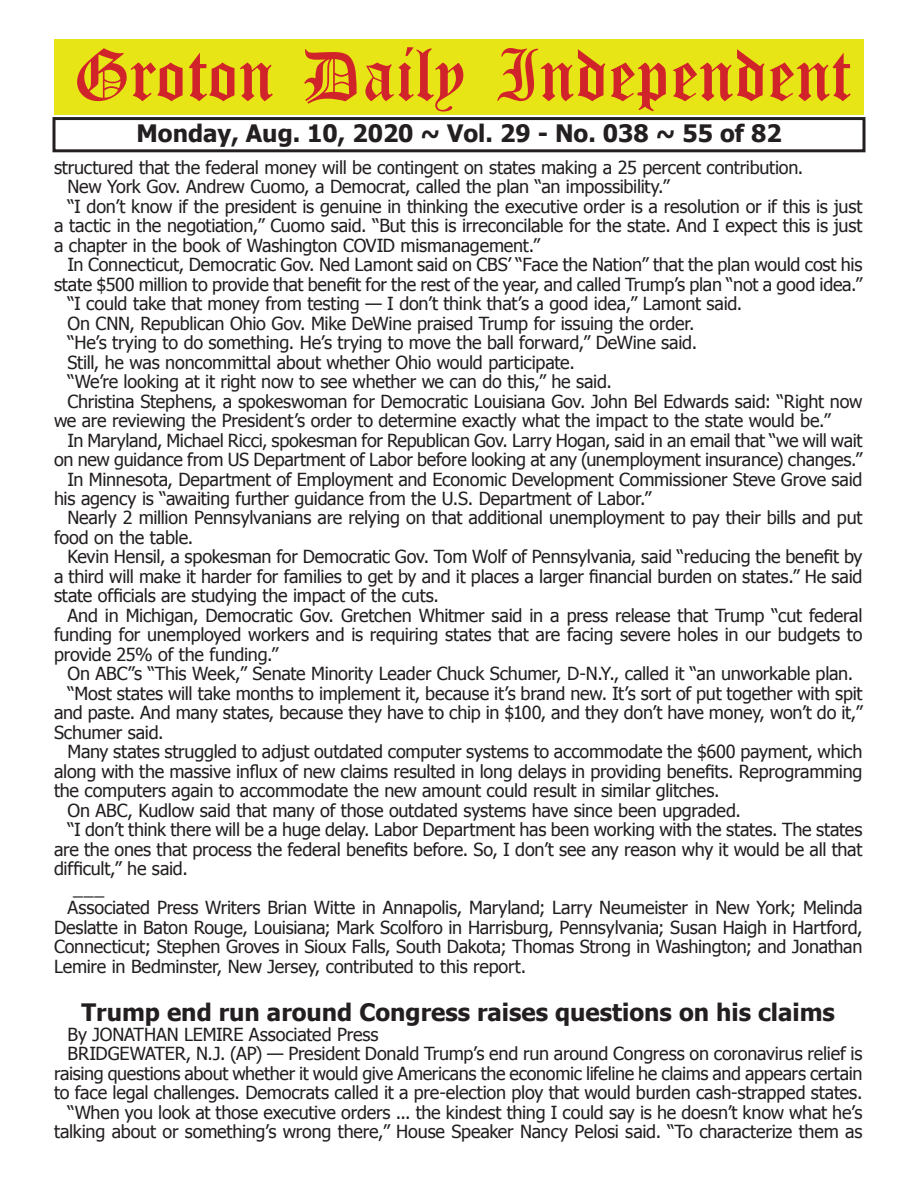
<style>
.page{position:relative;width:918px;height:1188px;background:#fff}
.page>*{position:absolute;margin:0;border:0;box-sizing:border-box;transform-origin:0 0}
.t1{font:54px "Old English Five";color:#d1232a}
.t2{font:700 24px "Tahoma";color:#231f20}
.t3{font:18px "Tahoma";letter-spacing:-.015em;color:#231f20}
</style>
<div class="page">
<div style="left:52px;top:117px;width:814px;height:35px;border:3px solid #231f20"></div>
<div style="left:54px;top:40px;width:810px;height:75px;background:#e7e515"></div>
<h1 class="t1" style="left:73px;top:50px;width:779px">Groton Daily Independent</h1>
<h2 class="t2" style="left:136px;top:116px;width:647px">Monday, Aug. 10, 2020 ~ Vol. 29 - No. 038 ~ 55 of 82</h2>
<p class="t3" style="left:54px;top:155px;width:751px">structured that the federal money will be contingent on states making a 25 percent contribution.</p>
<p class="t3" style="left:68px;top:174px;width:604px">New York Gov. Andrew Cuomo, a Democrat, called the plan “an impossibility.”</p>
<p class="t3" style="left:68px;top:194px;width:796px">“I don’t know if the president is genuine in thinking the executive order is a resolution or if this is just</p>
<p class="t3" style="left:54px;top:213px;width:810px">a tactic in the negotiation,” Cuomo said. “But this is irreconcilable for the state. And I expect this is just</p>
<p class="t3" style="left:54px;top:233px;width:488px">a chapter in the book of Washington COVID mismanagement.”</p>
<p class="t3" style="left:68px;top:252px;width:797px">In Connecticut, Democratic Gov. Ned Lamont said on CBS’ “Face the Nation” that the plan would cost his</p>
<p class="t3" style="left:54px;top:272px;width:810px">state $500 million to provide that benefit for the rest of the year, and called Trump’s plan “not a good idea.”</p>
<p class="t3" style="left:68px;top:291px;width:676px">“I could take that money from testing — I don’t think that’s a good idea,” Lamont said.</p>
<p class="t3" style="left:68px;top:311px;width:629px">On CNN, Republican Ohio Gov. Mike DeWine praised Trump for issuing the order.</p>
<p class="t3" style="left:68px;top:330px;width:631px">“He’s trying to do something. He’s trying to move the ball forward,” DeWine said.</p>
<p class="t3" style="left:68px;top:350px;width:509px">Still, he was noncommittal about whether Ohio would participate.</p>
<p class="t3" style="left:68px;top:369px;width:546px">“We’re looking at it right now to see whether we can do this,” he said.</p>
<p class="t3" style="left:68px;top:389px;width:797px">Christina Stephens, a spokeswoman for Democratic Louisiana Gov. John Bel Edwards said: “Right now</p>
<p class="t3" style="left:54px;top:408px;width:778px">we are reviewing the President’s order to determine exactly what the impact to the state would be.”</p>
<p class="t3" style="left:68px;top:428px;width:796px">In Maryland, Michael Ricci, spokesman for Republican Gov. Larry Hogan, said in an email that “we will wait</p>
<p class="t3" style="left:54px;top:447px;width:810px">on new guidance from US Department of Labor before looking at any (unemployment insurance) changes.”</p>
<p class="t3" style="left:68px;top:467px;width:797px">In Minnesota, Department of Employment and Economic Development Commissioner Steve Grove said</p>
<p class="t3" style="left:54px;top:486px;width:599px">his agency is “awaiting further guidance from the U.S. Department of Labor.”</p>
<p class="t3" style="left:68px;top:506px;width:796px">Nearly 2 million Pennsylvanians are relying on that additional unemployment to pay their bills and put</p>
<p class="t3" style="left:54px;top:525px;width:141px">food on the table.</p>
<p class="t3" style="left:68px;top:545px;width:796px">Kevin Hensil, a spokesman for Democratic Gov. Tom Wolf of Pennsylvania, said “reducing the benefit by</p>
<p class="t3" style="left:54px;top:564px;width:810px">a third will make it harder for families to get by and it places a larger financial burden on states.” He said</p>
<p class="t3" style="left:54px;top:584px;width:387px">state officials are studying the impact of the cuts.</p>
<p class="t3" style="left:68px;top:603px;width:797px">And in Michigan, Democratic Gov. Gretchen Whitmer said in a press release that Trump “cut federal</p>
<p class="t3" style="left:54px;top:623px;width:810px">funding for unemployed workers and is requiring states that are facing severe holes in our budgets to</p>
<p class="t3" style="left:54px;top:642px;width:226px">provide 25% of the funding.”</p>
<p class="t3" style="left:68px;top:662px;width:787px">On ABC”s “This Week,” Senate Minority Leader Chuck Schumer, D-N.Y., called it “an unworkable plan.</p>
<p class="t3" style="left:68px;top:681px;width:797px">“Most states will take months to implement it, because it’s brand new. It’s sort of put together with spit</p>
<p class="t3" style="left:54px;top:701px;width:810px">and paste. And many states, because they have to chip in $100, and they don’t have money, won’t do it,”</p>
<p class="t3" style="left:54px;top:720px;width:111px">Schumer said.</p>
<p class="t3" style="left:68px;top:740px;width:796px">Many states struggled to adjust outdated computer systems to accommodate the $600 payment, which</p>
<p class="t3" style="left:54px;top:759px;width:810px">along with the massive influx of new claims resulted in long delays in providing benefits. Reprogramming</p>
<p class="t3" style="left:54px;top:779px;width:667px">the computers again to accommodate the new amount could result in similar glitches.</p>
<p class="t3" style="left:68px;top:798px;width:675px">On ABC, Kudlow said that many of those outdated systems have since been upgraded.</p>
<p class="t3" style="left:68px;top:818px;width:796px">“I don’t think there will be a huge delay. Labor Department has been working with the states. The states</p>
<p class="t3" style="left:54px;top:837px;width:810px">are the ones that process the federal benefits before. So, I don’t see any reason why it would be all that</p>
<p class="t3" style="left:54px;top:857px;width:135px">difficult,” he said.</p>
<p class="t3" style="left:73px;top:876px;width:33px">___</p>
<p class="t3" style="left:68px;top:896px;width:797px">Associated Press Writers Brian Witte in Annapolis, Maryland; Larry Neumeister in New York; Melinda</p>
<p class="t3" style="left:54px;top:915px;width:810px">Deslatte in Baton Rouge, Louisiana; Mark Scolforo in Harrisburg, Pennsylvania; Susan Haigh in Hartford,</p>
<p class="t3" style="left:54px;top:935px;width:810px">Connecticut; Stephen Groves in Sioux Falls, South Dakota; Thomas Strong in Washington; and Jonathan</p>
<p class="t3" style="left:54px;top:954px;width:474px">Lemire in Bedminster, New Jersey, contributed to this report.</p>
<h2 class="t2" style="left:82px;top:996px;width:755px">Trump end run around Congress raises questions on his claims</h2>
<p class="t3" style="left:68px;top:1022px;width:312px">By JONATHAN LEMIRE Associated Press</p>
<p class="t3" style="left:68px;top:1042px;width:797px">BRIDGEWATER, N.J. (AP) — President Donald Trump’s end run around Congress on coronavirus relief is</p>
<p class="t3" style="left:54px;top:1061px;width:810px">raising questions about whether it would give Americans the economic lifeline he claims and appears certain</p>
<p class="t3" style="left:54px;top:1081px;width:810px">to face legal challenges. Democrats called it a pre-election ploy that would burden cash-strapped states.</p>
<p class="t3" style="left:68px;top:1100px;width:796px">“When you look at those executive orders ... the kindest thing I could say is he doesn’t know what he’s</p>
<p class="t3" style="left:54px;top:1120px;width:810px">talking about or something’s wrong there,” House Speaker Nancy Pelosi said. “To characterize them as</p>
</div>
